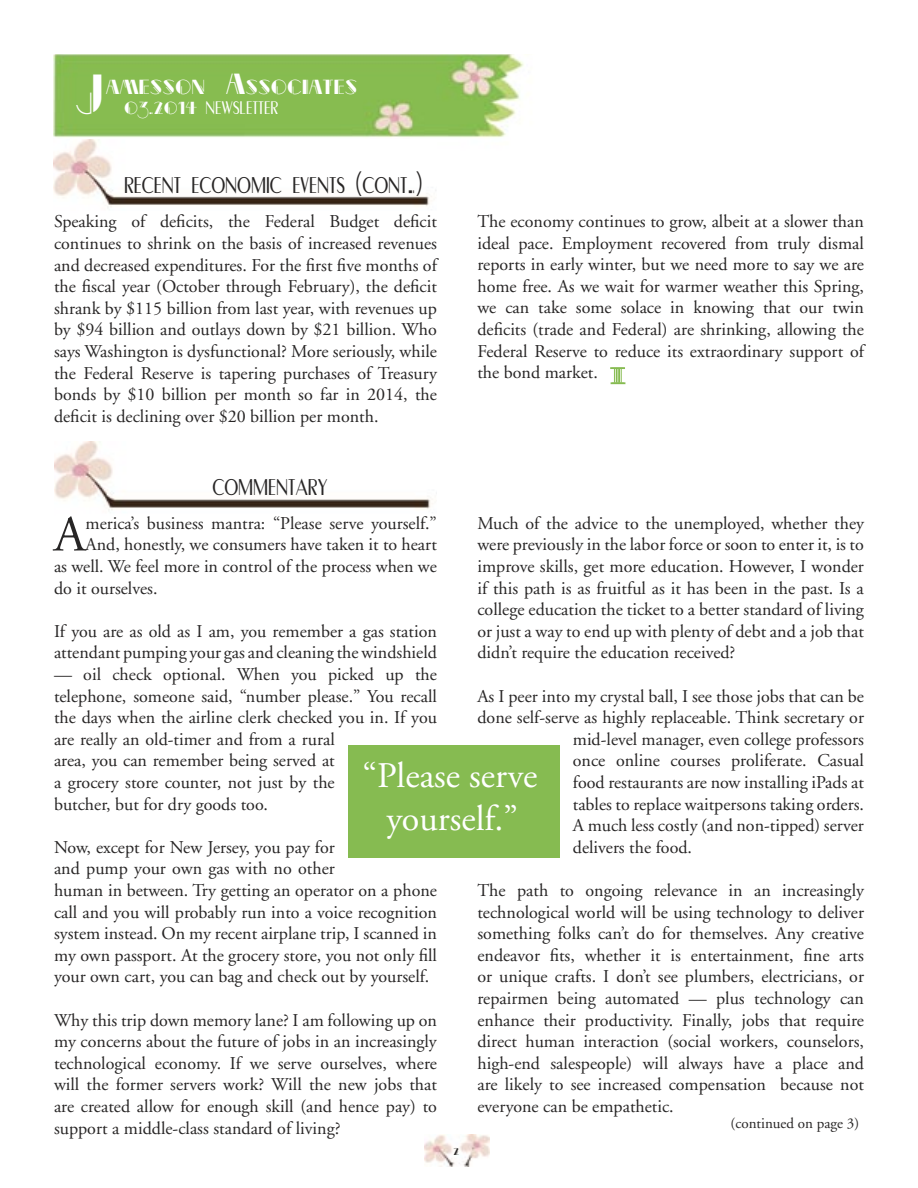
<style>
.page{position:relative;width:918px;height:1188px;background:#fff}
.page>*{position:absolute;margin:0;border:0;box-sizing:border-box;transform-origin:0 0}
.t1{font:58.2px "Cravat Display S Si";color:#fff;scale:.8 1}
.t2{font:50.55px "Adobe Garamond";color:#272525}
.t3{font:36px "Adobe Garamond";color:#fff}
.t4{font:30px "Cravat Display S Si";color:#272525}
.t5{font:24px "Cravat Display S Si";color:#fff}
.t6{font:21px "Cravat Display S Si";color:#fff}
.t7{font:18px/21.6px "Adobe Garamond";color:#272525;text-align:justify}
.Heading_1{font:15px "Adobe Garamond";color:#272525}
.t8{font:10.35px "Cravat Display S Si";color:#272525}
.s1{font-size:30px}
.s2{font-size:18px}
</style>
<div class="page">
<img style="left:54px;top:54px;width:470px;height:84px">
<img style="left:424px;top:1134px;width:66px;height:32px">
<img style="left:55px;top:442px;width:376px;height:68px">
<img style="left:54px;top:139px;width:382px;height:68px">
<svg style="left:610px;top:367px;width:15px;height:17px"></svg>
<div style="left:348px;top:745px;width:211px;height:112px;background:#86bb51"></div>
<p class="t6" style="left:106px;top:76px;width:253px">AMESSON <span class="s1">A</span>SSOCIATES</p>
<p class="t1" style="left:76px;top:64px;width:36px">J</p>
<p class="t5" style="left:124px;top:93px;width:156px"><span class="s2">03.2014</span> newsletter</p>
<p class="t4" style="left:124px;top:167px;width:300px">recent economic events (cont.)</p>
<p class="t7" style="left:54px;top:211px;width:384px">Speaking of deficits, the Federal Budget deficit continues to shrink on the basis of increased revenues and decreased expenditures. For the first five months of the fiscal year (October through February), the deficit shrank by $115 billion from last year, with revenues up by $94 billion and outlays down by $21 billion. Who says Washington is dysfunctional? More seriously, while the Federal Reserve is tapering purchases of Treasury bonds by $10 billion per month so far in 2014, the deficit is declining over $20 billion per month.</p>
<p class="t4" style="left:212px;top:470px;width:117px">commentary</p>
<p class="t7" style="left:477px;top:211px;width:388px">The economy continues to grow, albeit at a slower than ideal pace. Employment recovered from truly dismal reports in early winter, but we need more to say we are home free. As we wait for warmer weather this Spring, we can take some solace in knowing that our twin deficits (trade and Federal) are shrinking, allowing the Federal Reserve to reduce its extraordinary support of the bond market.</p>
<p class="t2" style="left:54px;top:507px;width:33px">A</p>
<p class="t7" style="left:86px;top:513px;width:353px">merica’s business mantra: “Please serve yourself.”</p>
<p class="t7" style="left:477px;top:513px;width:388px">Much of the advice to the unemployed, whether they were previously in the labor force or soon to enter it, is to improve skills, get more education. However, I wonder if this path is as fruitful as it has been in the past. Is a college education the ticket to a better standard of living or just a way to end up with plenty of debt and a job that didn’t require the education received?</p>
<p class="t7" style="left:477px;top:686px;width:388px">As I peer into my crystal ball, I see those jobs that can be</p>
<p class="t7" style="left:477px;top:707px;width:388px">done self-serve as highly replaceable. Think secretary or</p>
<p class="t7" style="left:573px;top:729px;width:293px">mid-level manager, even college professors</p>
<p class="t7" style="left:573px;top:750px;width:293px">once online courses proliferate. Casual</p>
<p class="t7" style="left:573px;top:772px;width:293px">food restaurants are now installing iPads at</p>
<p class="t7" style="left:573px;top:794px;width:293px">tables to replace waitpersons taking orders.</p>
<p class="t7" style="left:573px;top:815px;width:293px">A much less costly (and non-tipped) server</p>
<p class="t7" style="left:573px;top:837px;width:121px">delivers the food.</p>
<p class="t7" style="left:477px;top:880px;width:388px">The path to ongoing relevance in an increasingly technological world will be using technology to deliver something folks can’t do for themselves. Any creative endeavor fits, whether it is entertainment, fine arts or unique crafts. I don’t see plumbers, electricians, or repairmen being automated — plus technology can enhance their productivity. Finally, jobs that require direct human interaction (social workers, counselors, high-end salespeople) will always have a place and are likely to see increased compensation because not everyone can be empathetic.</p>
<p class="t7" style="left:86px;top:534px;width:353px">And, honestly, we consumers have taken it to heart</p>
<p class="t7" style="left:54px;top:556px;width:384px">as well. We feel more in control of the process when we</p>
<p class="t7" style="left:54px;top:578px;width:105px">do it ourselves.</p>
<p class="t7" style="left:54px;top:621px;width:384px">If you are as old as I am, you remember a gas station attendant pumping your gas and cleaning the windshield</p>
<p class="t7" style="left:54px;top:664px;width:384px;text-align:left">— oil check optional. When you picked up the telephone, someone said, “number please.” You recall the days when the airline clerk checked you in. If you are really an old-timer and from a rural<br>area, you can remember being served at<br>a grocery store counter, not just by the<br>butcher, but for dry goods too.</p>
<p class="t7" style="left:54px;top:837px;width:385px;text-align:left">Now, except for New Jersey, you pay for<br>and pump your own gas with no other<br>human in between. Try getting an operator on a phone call and you will probably run into a voice recognition system instead. On my recent airplane trip, I scanned in my own passport. At the grocery store, you not only fill your own cart, you can bag and check out by yourself.</p>
<p class="t7" style="left:54px;top:1010px;width:384px">Why this trip down memory lane? I am following up on my concerns about the future of jobs in an increasingly technological economy. If we serve ourselves, where will the former servers work? Will the new jobs that are created allow for enough skill (and hence pay) to support a middle-class standard of living?</p>
<p class="t3" style="left:363px;top:756px;width:176px">“Please serve</p>
<p class="t3" style="left:386px;top:799px;width:133px">yourself.”</p>
<p class="Heading_1" style="left:731px;top:1115px;width:130px">(continued on page 3)</p>
<p class="t8" style="left:453px;top:1146px;width:7px">2</p>
</div>
